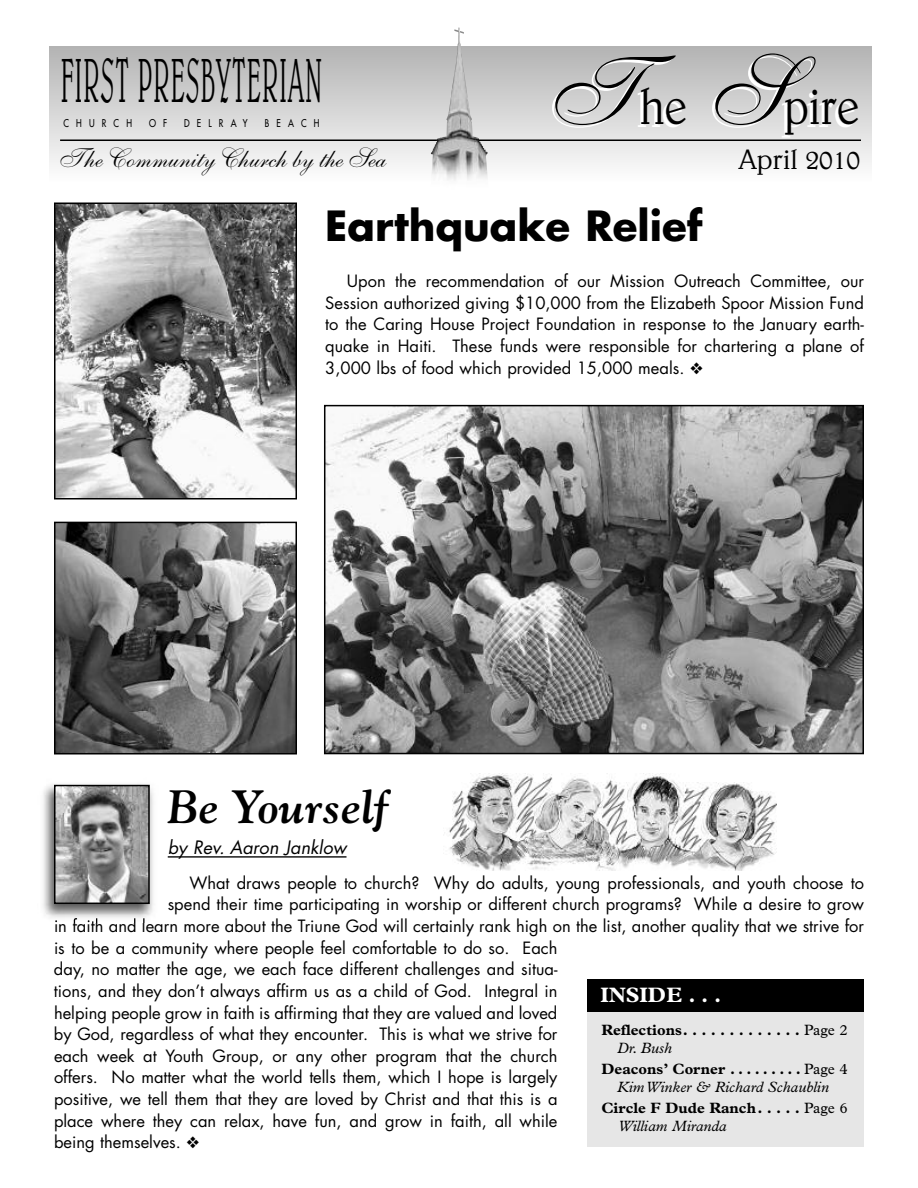
<style>
.page{position:relative;width:918px;height:1188px;background:#fff}
.page>*{position:absolute;margin:0;border:0;box-sizing:border-box;transform-origin:0 0}
.t1{font:300 63px "Belwe";letter-spacing:.045em;color:#000;scale:.4 1}
.t2{font:300 52.5px "Belwe";color:#000;scale:.85 1}
.t3{font:italic 700 46.5px "Goudy";color:#000}
.t4{font:700 40.5px "Futura";color:#000}
.t5{font:300 28.5px "Belwe";color:#000}
.t6{font:27px "Shelley Allegro Script";color:#000}
.t7{font:700 21px "Plantin";color:#fff}
.t8{font:italic 18px "Futura";color:#000}
.t9{font:16.5px/21.6px "Futura";color:#000;text-align:justify}
.t10{font:700 15px/18px "Plantin";color:#000}
.t11{font:italic 15px/18px "Plantin";color:#000;text-align:center}
.t12{font:10.5px "Futura";letter-spacing:.855em;color:#000;scale:.8 1}
.s1{font-family:"Shelley Allegro Script";font-weight:400;font-size:97.5px}
.s2{font-weight:400}
.s3{font-weight:400;font-style:italic}
.s4{font-weight:700;font-style:normal}
.s5{font-style:normal}
</style>
<div class="page">
<hr style="left:168px;top:856px;width:179px;height:2px;background:#000">
<div style="left:49px;top:46px;width:823px;height:136px;background:linear-gradient(to bottom,#b3b3b3,#fdfdfd)"></div>
<hr style="left:60px;top:140px;width:801px;height:1px;background:#000">
<img style="left:431px;top:28px;width:58px;height:154px">
<div style="left:587px;top:979px;width:277px;height:35px;background:#000"></div>
<div style="left:587px;top:1012px;width:277px;height:134px;background:#e6e6e6"></div>
<img style="left:43px;top:784px;width:110px;height:134px">
<img style="left:55px;top:918px;width:90px;height:5px">
<img style="left:57px;top:788px;width:90px;height:113px">
<div style="left:54px;top:785px;width:96px;height:119px;border:2px solid #000"></div>
<img style="left:57px;top:205px;width:237px;height:292px">
<div style="left:54px;top:202px;width:243px;height:298px;border:2px solid #000"></div>
<img style="left:57px;top:525px;width:237px;height:226px">
<div style="left:54px;top:522px;width:243px;height:232px;border:2px solid #000"></div>
<img style="left:327px;top:408px;width:534px;height:343px">
<div style="left:324px;top:405px;width:540px;height:349px;border:2px solid #000"></div>
<img style="left:444px;top:773px;width:332px;height:98px">
<h1 class="t1" style="left:61px;top:59px;width:656px">FIRST PRESBYTERIAN</h1>
<p class="t12" style="left:63px;top:118px;width:87px">CHURCH</p>
<p class="t12" style="left:149px;top:118px;width:24px">O F</p>
<p class="t12" style="left:184px;top:118px;width:81px">DELRAY</p>
<p class="t12" style="left:265px;top:118px;width:70px">BEACH</p>
<h3 class="t6" style="left:57px;top:149px;width:327px">The Community Church by the Sea</h3>
<h2 class="t2" style="left:540px;top:89px;width:377px"><span class="s1">T</span>he <span class="s1">S</span>pire</h2>
<h3 class="t5" style="left:739px;top:150px;width:123px">April 2010</h3>
<h3 class="t4" style="left:325px;top:207px;width:379px">Earthquake Relief</h3>
<p class="t9" style="left:325px;top:272px;width:540px;text-indent:22px">Upon the recommendation of our Mission Outreach Committee, our Session authorized giving $10,000 from the Elizabeth Spoor Mission Fund to the Caring House Project Foundation in response to the January earth&shy;quake in Haiti. These funds were responsible for chartering a plane of 3,000 lbs of food which provided 15,000 meals. ❖</p>
<h3 class="t3" style="left:168px;top:779px;width:221px">Be Yourself</h3>
<p class="t8" style="left:168px;top:839px;width:180px">by Rev. Aaron Janklow</p>
<p class="t9" style="left:189px;top:873px;width:676px">What draws people to church? Why do adults, young professionals, and youth choose to</p>
<p class="t9" style="left:168px;top:895px;width:698px">spend their time participating in worship or different church programs? While a desire to grow</p>
<p class="t9" style="left:54px;top:916px;width:811px">in faith and learn more about the Triune God will certainly rank high on the list, another quality that we strive for</p>
<p class="t9" style="left:54px;top:938px;width:505px">is to be a community where people feel comfortable to do so. Each</p>
<p class="t9" style="left:54px;top:960px;width:505px">day, no matter the age, we each face different challenges and situa-</p>
<p class="t9" style="left:54px;top:981px;width:505px">tions, and they don’t always affirm us as a child of God. Integral in</p>
<p class="t9" style="left:54px;top:1003px;width:505px">helping people grow in faith is affirming that they are valued and loved</p>
<p class="t9" style="left:54px;top:1025px;width:505px">by God, regardless of what they encounter. This is what we strive for</p>
<p class="t9" style="left:54px;top:1046px;width:505px">each week at Youth Group, or any other program that the church</p>
<p class="t9" style="left:54px;top:1068px;width:505px">offers. No matter what the world tells them, which I hope is largely</p>
<p class="t9" style="left:54px;top:1090px;width:505px">positive, we tell them that they are loved by Christ and that this is a</p>
<p class="t9" style="left:54px;top:1111px;width:505px">place where they can relax, have fun, and grow in faith, all while</p>
<p class="t9" style="left:54px;top:1133px;width:147px">being themselves. ❖</p>
<p class="t7" style="left:601px;top:987px;width:122px">INSIDE . . .</p>
<p class="t10" style="left:617px;top:1022px;width:232px;text-indent:-16px">Reflections. . . . . . . . . . . . . <span class="s2">Page 2<br></span><span class="s3">Dr. Bush</span></p>
<p class="t11" style="left:601px;top:1061px;width:248px"><span class="s4">Deacons’ Corner . . . . . . . . .</span> <span class="s5">Page 4<br></span>KimWinker &amp; Richard Schaublin</p>
<p class="t10" style="left:618px;top:1100px;width:231px;text-indent:-17px">Circle F Dude Ranch. . . . . <span class="s2">Page 6<br></span><span class="s3">William Miranda</span></p>
</div>
